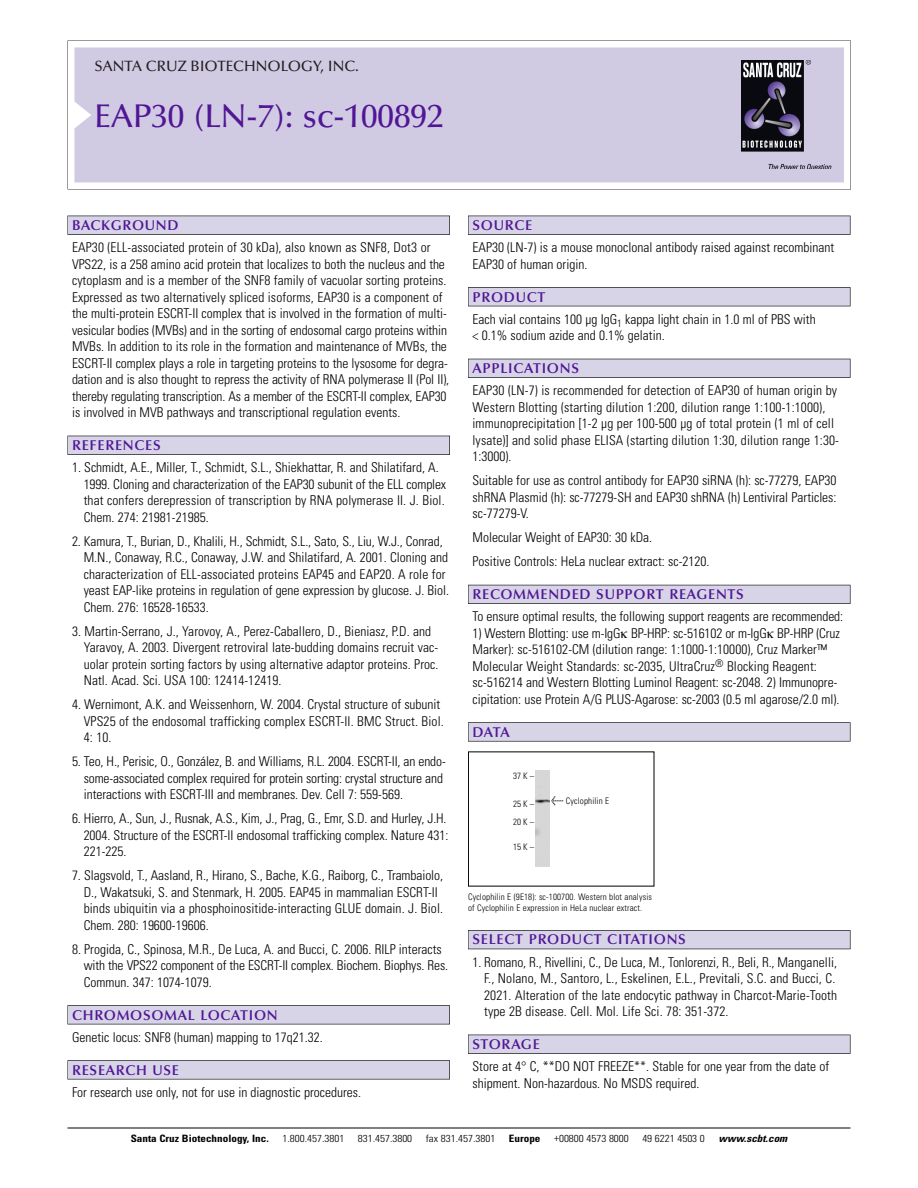
<style>
.page{position:relative;width:918px;height:1188px;background:#fff}
.page>*{position:absolute;margin:0;border:0;box-sizing:border-box;transform-origin:0 0}
.t1{font:500 33px "Optima";color:#511695}
.t2{font:500 15px "Optima";color:#231f20}
.t3{font:600 14.25px "Optima";letter-spacing:.05em;color:#511695}
.t4{font:300 condensed 13.5px/16.5px "Univers";color:#000}
.t5{font:300 condensed 10.2px "Univers";color:#000;scale:1.1 1}
.t6{font:700 condensed 10.2px "Univers";color:#000;scale:1.1 1}
.t7{font:italic 700 condensed 10.2px "Univers";color:#000;scale:1.1 1}
.t8{font:300 condensed 9px/10.5px "Univers";letter-spacing:.015em;color:#000}
.s1{font-family:"Meta Plus";font-weight:400;font-stretch:normal;font-size:10.5px}
</style>
<div class="page">
<svg style="left:74px;top:41px;width:777px;height:148px"></svg>
<div style="left:74px;top:47px;width:770px;height:135px;background:#d1cae3"></div>
<img style="left:741px;top:60px;width:90px;height:108px">
<div style="left:68px;top:216px;width:382px;height:19px;background:#535256"></div>
<div style="left:68px;top:216px;width:381px;height:18px;background:#d7d4e8"></div>
<div style="left:68px;top:436px;width:382px;height:19px;background:#525156"></div>
<div style="left:68px;top:436px;width:381px;height:18px;background:#d7d4e8"></div>
<div style="left:68px;top:1005px;width:382px;height:19px;background:#545357"></div>
<div style="left:68px;top:1006px;width:381px;height:18px;background:#d7d4e8"></div>
<div style="left:68px;top:1060px;width:382px;height:19px;background:#575659"></div>
<div style="left:68px;top:1061px;width:381px;height:18px;background:#d7d4e8"></div>
<div style="left:468px;top:216px;width:382px;height:19px;background:#535256"></div>
<div style="left:468px;top:216px;width:382px;height:18px;background:#d7d4e8"></div>
<div style="left:468px;top:287px;width:382px;height:19px;background:#515155"></div>
<div style="left:468px;top:288px;width:382px;height:18px;background:#d7d4e8"></div>
<div style="left:468px;top:359px;width:382px;height:19px;background:#515057"></div>
<div style="left:468px;top:359px;width:382px;height:18px;background:#d7d4e8"></div>
<div style="left:468px;top:585px;width:382px;height:19px;background:#535259"></div>
<div style="left:468px;top:585px;width:382px;height:18px;background:#d7d4e8"></div>
<svg style="left:468px;top:722px;width:382px;height:20px"></svg>
<div style="left:468px;top:723px;width:382px;height:18px;background:#d7d4e8"></div>
<div style="left:468px;top:930px;width:382px;height:19px;background:#525158"></div>
<div style="left:468px;top:931px;width:382px;height:18px;background:#d7d4e8"></div>
<div style="left:468px;top:1035px;width:382px;height:19px;background:#535256"></div>
<div style="left:468px;top:1035px;width:382px;height:18px;background:#d7d4e8"></div>
<hr style="left:68px;top:1128px;width:782px;height:1px;background:#000">
<img style="left:535px;top:771px;width:14px;height:95px">
<p class="t2" style="left:94px;top:60px;width:266px">SANTA CRUZ BIOTECHNOLOGY, INC.</p>
<p class="t1" style="left:94px;top:102px;width:351px">EAP30 (LN-7): sc-100892</p>
<p class="t3" style="left:72px;top:219px;width:108px">BACKGROUND</p>
<p class="t4" style="left:72px;top:240px;width:379px">EAP30 (ELL-associated protein of 30 kDa), also known as SNF8, Dot3 or VPS22, is a 258 amino acid protein that localizes to both the nucleus and the cytoplasm and is a member of the SNF8 family of vacuolar sorting proteins.<br>Expressed as two alternatively spliced isoforms, EAP30 is a component of the multi-protein ESCRT-II complex that is involved in the formation of multi&shy;vesicular bodies (MVBs) and in the sorting of endosomal cargo proteins within MVBs. In addition to its role in the formation and maintenance of MVBs, the ESCRT-II complex plays a role in targeting proteins to the lysosome for degra&shy;dation and is also thought to repress the activity of RNA polymerase II (Pol II), thereby regulating transcription. As a member of the ESCRT-II complex, EAP30 is involved in MVB pathways and transcriptional regulation events.</p>
<p class="t3" style="left:72px;top:439px;width:90px">REFERENCES</p>
<p class="t4" style="left:84px;top:460px;width:364px;text-indent:-12px">1. Schmidt, A.E., Miller, T., Schmidt, S.L., Shiekhattar, R. and Shilatifard, A.<br>1999. Cloning and characterization of the EAP30 subunit of the ELL complex that confers derepression of transcription by RNA polymerase II. J. Biol.<br>Chem. 274: 21981-21985.</p>
<p class="t4" style="left:84px;top:534px;width:367px;text-indent:-12px">2. Kamura, T., Burian, D., Khalili, H., Schmidt, S.L., Sato, S., Liu, W.J., Conrad, M.N., Conaway, R.C., Conaway, J.W. and Shilatifard, A. 2001. Cloning and characterization of ELL-associated proteins EAP45 and EAP20. A role for yeast EAP-like proteins in regulation of gene expression by glucose. J. Biol.<br>Chem. 276: 16528-16533.</p>
<p class="t4" style="left:84px;top:624px;width:356px;text-indent:-12px">3. Martin-Serrano, J., Yarovoy, A., Perez-Caballero, D., Bieniasz, P.D. and Yaravoy, A. 2003. Divergent retroviral late-budding domains recruit vac&shy;uolar protein sorting factors by using alternative adaptor proteins. Proc.<br>Natl. Acad. Sci. USA 100: 12414-12419.</p>
<p class="t4" style="left:84px;top:697px;width:362px;text-indent:-12px">4. Wernimont, A.K. and Weissenhorn, W. 2004. Crystal structure of subunit<br>VPS25 of the endosomal trafficking complex ESCRT-II. BMC Struct. Biol.<br>4: 10.</p>
<p class="t4" style="left:84px;top:754px;width:364px;text-indent:-12px">5. Teo, H., Perisic, O., González, B. and Williams, R.L. 2004. ESCRT-II, an endo&shy;some-associated complex required for protein sorting: crystal structure and interactions with ESCRT-III and membranes. Dev. Cell 7: 559-569.</p>
<p class="t4" style="left:84px;top:811px;width:366px;text-indent:-12px">6. Hierro, A., Sun, J., Rusnak, A.S., Kim, J., Prag, G., Emr, S.D. and Hurley, J.H.<br>2004. Structure of the ESCRT-II endosomal trafficking complex. Nature 431:<br>221-225.</p>
<p class="t4" style="left:84px;top:868px;width:361px;text-indent:-12px">7. Slagsvold, T., Aasland, R., Hirano, S., Bache, K.G., Raiborg, C., Trambaiolo, D., Wakatsuki, S. and Stenmark, H. 2005. EAP45 in mammalian ESCRT-II binds ubiquitin via a phosphoinositide-interacting GLUE domain. J. Biol.<br>Chem. 280: 19600-19606.</p>
<p class="t4" style="left:84px;top:942px;width:366px;text-indent:-12px">8. Progida, C., Spinosa, M.R., De Luca, A. and Bucci, C. 2006. RILP interacts with the VPS22 component of the ESCRT-II complex. Biochem. Biophys. Res.<br>Commun. 347: 1074-1079.</p>
<p class="t3" style="left:72px;top:1009px;width:207px">CHROMOSOMAL LOCATION</p>
<p class="t4" style="left:72px;top:1030px;width:252px">Genetic locus: SNF8 (human) mapping to 17q21.32.</p>
<p class="t3" style="left:72px;top:1064px;width:109px">RESEARCH USE</p>
<p class="t4" style="left:72px;top:1085px;width:291px">For research use only, not for use in diagnostic procedures.</p>
<p class="t3" style="left:473px;top:219px;width:61px">SOURCE</p>
<p class="t4" style="left:473px;top:240px;width:363px">EAP30 (LN-7) is a mouse monoclonal antibody raised against recombinant<br>EAP30 of human origin.</p>
<p class="t3" style="left:473px;top:291px;width:74px">PRODUCT</p>
<p class="t4" style="left:473px;top:312px;width:345px">Each vial contains 100 µg IgG<sub>1</sub> kappa light chain in 1.0 ml of PBS with &lt; 0.1% sodium azide and 0.1% gelatin.</p>
<p class="t3" style="left:473px;top:362px;width:108px">APPLICATIONS</p>
<p class="t4" style="left:473px;top:384px;width:368px">EAP30 (LN-7) is recommended for detection of EAP30 of human origin by Western Blotting (starting dilution 1:200, dilution range 1:100-1:1000), immunoprecipitation [1-2 µg per 100-500 µg of total protein (1 ml of cell lysate)] and solid phase ELISA (starting dilution 1:30, dilution range 1:30- 1:3000).</p>
<p class="t4" style="left:473px;top:474px;width:366px;text-align:justify">Suitable for use as control antibody for EAP30 siRNA (h): sc-77279, EAP30 shRNA Plasmid (h): sc-77279-SH and EAP30 shRNA (h) Lentiviral Particles: sc-77279-V.</p>
<p class="t4" style="left:473px;top:531px;width:181px">Molecular Weight of EAP30: 30 kDa.</p>
<p class="t4" style="left:473px;top:555px;width:238px">Positive Controls: HeLa nuclear extract: sc-2120.</p>
<p class="t3" style="left:473px;top:588px;width:273px">RECOMMENDED SUPPORT REAGENTS</p>
<p class="t4" style="left:473px;top:610px;width:372px">To ensure optimal results, the following support reagents are recommended:</p>
<p class="t4" style="left:473px;top:626px;width:369px">1) Western Blotting: use m-IgG BP-HRP: sc-516102 or m-IgG BP-HRP (Cruz Marker): sc-516102-CM (dilution range: 1:1000-1:10000), Cruz Marker™ Molecular Weight Standards: sc-2035, UltraCruz<sup>®</sup> Blocking Reagent: sc-516214 and Western Blotting Luminol Reagent: sc-2048. 2) Immunopre&shy;cipitation: use Protein A/G PLUS-Agarose: sc-2003 (0.5 ml agarose/2.0 ml).</p>
<p class="t3" style="left:473px;top:726px;width:39px">DATA</p>
<p class="t8" style="left:513px;top:771px;width:22px">37 K –</p>
<p class="t8" style="left:513px;top:796px;width:22px;line-height:17.9px">25 K –<br>20 K –</p>
<p class="t8" style="left:513px;top:842px;width:22px">15 K –</p>
<p class="t8" style="left:551px;top:796px;width:59px"><span class="s1">&lt;</span> Cyclophilin E</p>
<p class="t8" style="left:468px;top:893px;width:185px">Cyclophilin E (9E18): sc-100700. Western blot analysis of Cyclophilin E expression in HeLa nuclear extract.</p>
<p class="t3" style="left:473px;top:934px;width:215px">SELECT PRODUCT CITATIONS</p>
<p class="t4" style="left:484px;top:955px;width:355px;text-indent:-12px">1. Romano, R., Rivellini, C., De Luca, M., Tonlorenzi, R., Beli, R., Manganelli, F., Nolano, M., Santoro, L., Eskelinen, E.L., Previtali, S.C. and Bucci, C.<br>2021. Alteration of the late endocytic pathway in Charcot-Marie-Tooth type 2B disease. Cell. Mol. Life Sci. 78: 351-372.</p>
<p class="t3" style="left:473px;top:1038px;width:69px">STORAGE</p>
<p class="t4" style="left:473px;top:1059px;width:358px">Store at 4° C, **DO NOT FREEZE**. Stable for one year from the date of shipment. Non-hazardous. No MSDS required.</p>
<p class="t6" style="left:131px;top:1135px;width:127px">Santa Cruz Biotechnology, Inc.</p>
<p class="t5" style="left:282px;top:1135px;width:58px">1.800.457.3801</p>
<p class="t5" style="left:358px;top:1135px;width:51px">831.457.3800</p>
<p class="t5" style="left:426px;top:1135px;width:65px">fax 831.457.3801</p>
<p class="t6" style="left:509px;top:1135px;width:30px">Europe</p>
<p class="t5" style="left:554px;top:1135px;width:69px">+00800 4573 8000</p>
<p class="t5" style="left:642px;top:1135px;width:58px">49 6221 4503 0</p>
<p class="t7" style="left:719px;top:1135px;width:66px">www.scbt.com</p>
</div>
